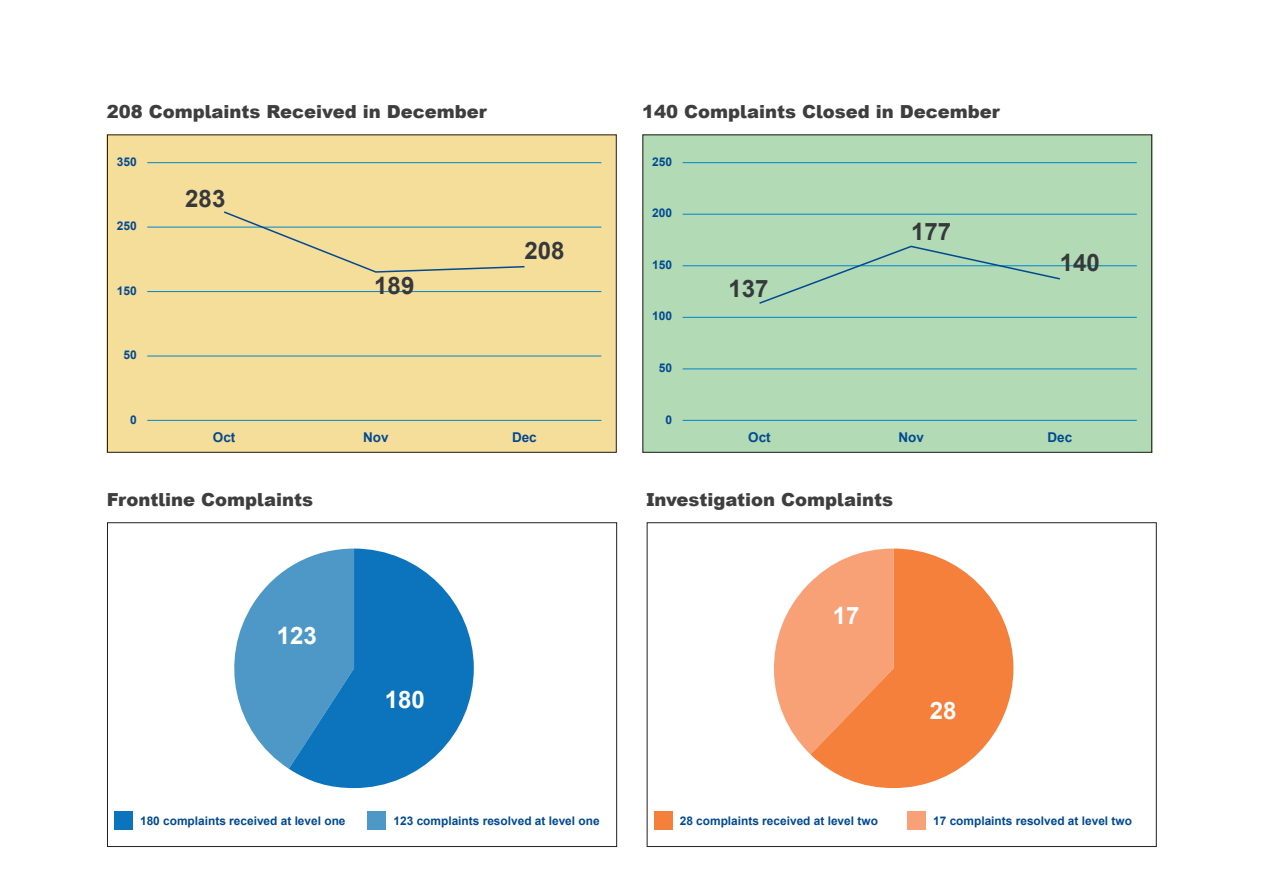
<style>
.page{position:relative;width:1263px;height:893px;background:#fff}
.page>*{position:absolute;margin:0;border:0;box-sizing:border-box;transform-origin:0 0}
.t1{font:700 24px "Arial";color:#36393c}
.t2{font:700 24px "Arial";color:#fff}
.Header_3{font:900 18px "Arial";color:#3e3e3f}
.t3{font:700 13.5px "Arial";color:#014990}
.t4{font:700 12px "Arial";color:#014990}
.t5{font:700 11.85px "Arial";color:#014990}
</style>
<div class="page">
<div style="left:107px;top:134px;width:510px;height:319px;background:#f5dd9a"></div>
<hr style="left:147px;top:162px;width:454px;height:1px;background:#0087cb">
<hr style="left:147px;top:420px;width:454px;height:1px;background:#0087cb">
<hr style="left:147px;top:227px;width:454px;height:1px;background:#0087cb">
<hr style="left:147px;top:291px;width:454px;height:1px;background:#0087cb">
<hr style="left:147px;top:356px;width:454px;height:1px;background:#0087cb">
<svg style="left:222px;top:211px;width:304px;height:62px"></svg>
<div style="left:642px;top:134px;width:510px;height:319px;background:#b1dab5"></div>
<hr style="left:683px;top:162px;width:454px;height:1px;background:#0087cb">
<hr style="left:683px;top:420px;width:454px;height:1px;background:#0087cb">
<hr style="left:683px;top:214px;width:454px;height:1px;background:#0087cb">
<hr style="left:683px;top:265px;width:454px;height:1px;background:#0087cb">
<hr style="left:683px;top:317px;width:454px;height:1px;background:#0087cb">
<hr style="left:683px;top:369px;width:454px;height:1px;background:#0087cb">
<svg style="left:758px;top:245px;width:303px;height:59px"></svg>
<div style="left:107px;top:522px;width:510px;height:325px;border:1px solid #231f20"></div>
<div style="left:107px;top:134px;width:510px;height:319px;border:1px solid #231f20"></div>
<div style="left:642px;top:134px;width:510px;height:319px;border:1px solid #231f20"></div>
<svg style="left:234px;top:549px;width:240px;height:239px"></svg>
<div style="left:115px;top:811px;width:18px;height:19px;background:#0c74bc"></div>
<div style="left:368px;top:811px;width:18px;height:19px;background:#4d98c6"></div>
<div style="left:647px;top:522px;width:510px;height:325px;border:1px solid #231f20"></div>
<svg style="left:774px;top:583px;width:36px;height:171px"></svg>
<svg style="left:810px;top:549px;width:203px;height:239px;fill:#f4803b"></svg>
<div style="left:654px;top:811px;width:19px;height:19px;background:#f4803b"></div>
<div style="left:907px;top:811px;width:19px;height:19px;background:#f8a177"></div>
<h3 class="Header_3" style="left:107px;top:99px;width:382px">208 Complaints Received in December</h3>
<h3 class="Header_3" style="left:642px;top:99px;width:359px">140 Complaints Closed in December</h3>
<p class="t4" style="left:117px;top:153px;width:22px">350</p>
<p class="t4" style="left:117px;top:217px;width:22px">250</p>
<p class="t4" style="left:117px;top:282px;width:22px">150</p>
<p class="t4" style="left:124px;top:346px;width:15px">50</p>
<p class="t4" style="left:130px;top:411px;width:8px">0</p>
<p class="t1" style="left:185px;top:181px;width:42px">283</p>
<p class="t1" style="left:374px;top:268px;width:42px">189</p>
<p class="t1" style="left:524px;top:234px;width:42px">208</p>
<p class="t3" style="left:213px;top:427px;width:24px">Oct</p>
<p class="t3" style="left:363px;top:427px;width:27px">Nov</p>
<p class="t3" style="left:512px;top:427px;width:26px">Dec</p>
<h3 class="Header_3" style="left:107px;top:487px;width:208px">Frontline Complaints</h3>
<p class="t2" style="left:277px;top:619px;width:42px">123</p>
<p class="t2" style="left:385px;top:682px;width:42px">180</p>
<p class="t5" style="left:140px;top:813px;width:207px">180 complaints received at level one</p>
<p class="t5" style="left:393px;top:813px;width:208px">123 complaints resolved at level one</p>
<p class="t4" style="left:652px;top:153px;width:22px">250</p>
<p class="t4" style="left:652px;top:204px;width:22px">200</p>
<p class="t4" style="left:652px;top:256px;width:22px">150</p>
<p class="t4" style="left:652px;top:308px;width:22px">100</p>
<p class="t4" style="left:659px;top:359px;width:15px">50</p>
<p class="t4" style="left:666px;top:411px;width:8px">0</p>
<p class="t1" style="left:728px;top:272px;width:42px">137</p>
<p class="t1" style="left:911px;top:215px;width:42px">177</p>
<p class="t1" style="left:1060px;top:246px;width:42px">140</p>
<p class="t3" style="left:748px;top:427px;width:24px">Oct</p>
<p class="t3" style="left:898px;top:427px;width:27px">Nov</p>
<p class="t3" style="left:1047px;top:427px;width:26px">Dec</p>
<h3 class="Header_3" style="left:646px;top:487px;width:248px">Investigation Complaints</h3>
<p class="t2" style="left:833px;top:598px;width:28px">17</p>
<p class="t2" style="left:930px;top:694px;width:28px">28</p>
<p class="t5" style="left:680px;top:813px;width:200px">28 complaints received at level two</p>
<p class="t5" style="left:933px;top:813px;width:200px">17 complaints resolved at level two</p>
</div>
